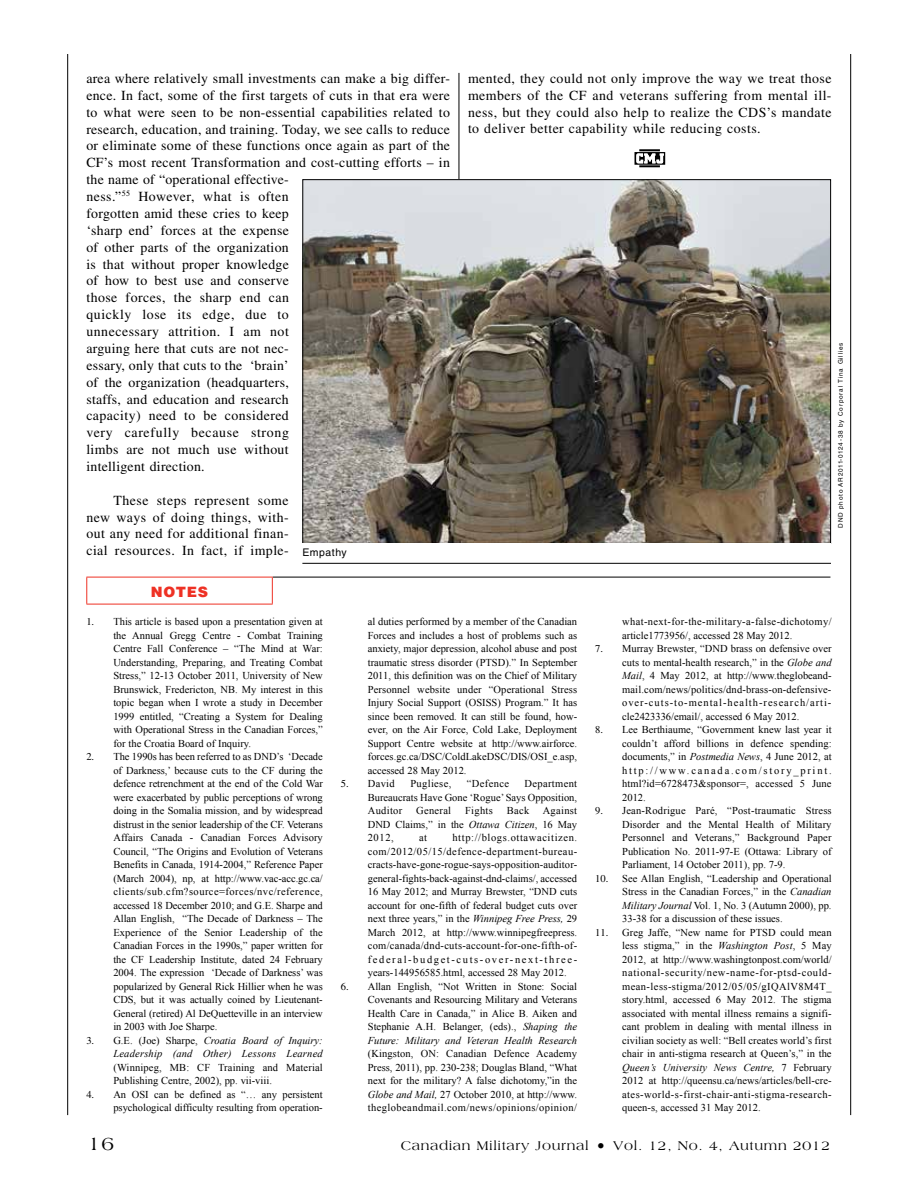
<style>
.page{position:relative;width:918px;height:1188px;background:#fff}
.page>*{position:absolute;margin:0;border:0;box-sizing:border-box;transform-origin:0 0}
.t1{font:19.5px "Americana Std";color:#000}
.t2{font:900 14.25px "Helvetica LT Std";letter-spacing:.05em;color:#ee3124}
.t3{font:13.8px/16.8px "Times LT Std";letter-spacing:.02em;color:#000;text-align:justify}
.t4{font:13.5px "Americana Std";letter-spacing:.05em;color:#000}
.t5{font:10.5px/13.5px "Times New Roman";color:#000;text-align:justify}
.t6{font:10.5px/13.5px "Times New Roman";letter-spacing:.035em;color:#000}
.t7{font:10.5px "Helvetica LT Std";letter-spacing:.05em;color:#000}
.t8{font:10.5px "Times New Roman";letter-spacing:.03em;color:#000}
.t9{font:6.3px "Helvetica LT Std";letter-spacing:.125em;color:#000}
.s1{font-family:"Times LT Std"}
.s2{font-style:italic}
.s3{font-size:16.5px}
</style>
<div class="page">
<hr style="left:850px;top:54px;width:1px;height:1061px;background:#000">
<hr style="left:67px;top:54px;width:1px;height:1061px;background:#000">
<svg style="left:634px;top:149px;width:31px;height:18px"></svg>
<hr style="left:459px;top:73px;width:1px;height:484px;background:#000">
<img style="left:304px;top:181px;width:525px;height:361px">
<div style="left:302px;top:544px;width:529px;height:19px;background:#fff"></div>
<hr style="left:302px;top:563px;width:529px;height:1px;background:#000">
<hr style="left:273px;top:577px;width:557px;height:1px;background:#000">
<svg style="left:86px;top:578px;width:1px;height:26px"></svg>
<hr style="left:86px;top:577px;width:187px;height:1px;background:#ee3124">
<svg style="left:272px;top:577px;width:1px;height:27px"></svg>
<hr style="left:86px;top:604px;width:187px;height:1px;background:#ee3124">
<p class="t3" style="left:86px;top:70px;width:365px;text-align:left">area where relatively small investments can make a big differ&shy;ence. In fact, some of the first targets of cuts in that era were to what were seen to be non-essential capabilities related to research, education, and training. Today, we see calls to reduce or eliminate some of these functions once again as part of the CF’s most recent Transformation and cost-cutting efforts – in the name of “operational effective-<br>ness.”<sup>55</sup> However, what is often<br>forgotten amid these cries to keep<br>‘sharp end’ forces at the expense<br>of other parts of the organization<br>is that without proper knowledge<br>of how to best use and conserve<br>those forces, the sharp end can<br>quickly lose its edge, due to<br>unnecessary attrition. I am not<br>arguing here that cuts are not nec-<br>essary, only that cuts to the ‘brain’<br>of the organization (headquarters,<br>staffs, and education and research<br>capacity) need to be considered<br>very carefully because strong<br>limbs are not much use without<br>intelligent direction.</p>
<p class="t3" style="left:86px;top:492px;width:204px;text-indent:27px">These steps represent some new ways of doing things, with&shy;out any need for additional finan&shy;cial resources. In fact, if imple-</p>
<p class="t7" style="left:302px;top:546px;width:46px">Empathy</p>
<p class="t2" style="left:151px;top:582px;width:59px">NOTES</p>
<p class="t3" style="left:468px;top:70px;width:365px">mented, they could not only improve the way we treat those members of the CF and veterans suffering from mental ill&shy;ness, but they could also help to realize the CDS’s mandate to deliver better capability while reducing costs.</p>
<p class="t9" style="left:837px;top:528px;width:187px;rotate:-90deg">DND photo AR2011-0124-38 by Corporal Tina Gillies</p>
<p class="t5" style="left:113px;top:615px;width:211px;text-indent:-27px"><span class="s1">1.</span> This article is based upon a presentation given at the Annual Gregg Centre - Combat Training Centre Fall Conference – “The Mind at War:<br>Understanding, Preparing, and Treating Combat Stress,” 12-13 October 2011, University of New Brunswick, Fredericton, NB. My interest in this topic began when I wrote a study in December 1999 entitled, “Creating a System for Dealing with Operational Stress in the Canadian Forces,” for the Croatia Board of Inquiry.</p>
<p class="t5" style="left:113px;top:750px;width:211px;text-indent:-27px"><span class="s1">2.</span> The 1990s has been referred to as DND’s ‘Decade of Darkness,’ because cuts to the CF during the defence retrenchment at the end of the Cold War were exacerbated by public perceptions of wrong doing in the Somalia mission, and by widespread distrust in the senior leadership of the CF. Veterans Affairs Canada - Canadian Forces Advisory Council, “The Origins and Evolution of Veterans Benefits in Canada, 1914-2004,” Reference Paper (March 2004), np, at http://www.vac-acc.gc.ca/ clients/sub.cfm?source=forces/nvc/reference, accessed 18 December 2010; and G.E. Sharpe and Allan English, “The Decade of Darkness – The Experience of the Senior Leadership of the Canadian Forces in the 1990s,” paper written for the CF Leadership Institute, dated 24 February 2004. The expression ‘Decade of Darkness’ was popularized by General Rick Hillier when he was CDS, but it was actually coined by Lieutenant-General (retired) Al DeQuetteville in an interview in 2003 with Joe Sharpe.</p>
<p class="t5" style="left:113px;top:1033px;width:211px;text-indent:-27px"><span class="s1">3.</span> G.E. (Joe) Sharpe, <span class="s2">Croatia Board of Inquiry:<br>Leadership (and Other) Lessons Learned </span>(Winnipeg, MB: CF Training and Material Publishing Centre, 2002), pp. vii-viii.</p>
<p class="t5" style="left:86px;top:1087px;width:238px;text-align:right"><span class="s1">4.</span> An OSI can be defined as “… any persistent psychological difficulty resulting from operation-</p>
<p class="t5" style="left:368px;top:615px;width:211px">al duties performed by a member of the Canadian Forces and includes a host of problems such as anxiety, major depression, alcohol abuse and post traumatic stress disorder (PTSD).” In September 2011, this definition was on the Chief of Military Personnel website under “Operational Stress Injury Social Support (OSISS) Program.” It has since been removed. It can still be found, how&shy;ever, on the Air Force, Cold Lake, Deployment Support Centre website at http://www.airforce. forces.gc.ca/DSC/ColdLakeDSC/DIS/OSI_e.asp, accessed 28 May 2012.</p>
<p class="t5" style="left:341px;top:777px;width:56px"><span class="s1">5.</span> David</p>
<p class="t6" style="left:410px;top:777px;width:42px">Pugliese,</p>
<p class="t6" style="left:467px;top:777px;width:44px">“Defence</p>
<p class="t5" style="left:368px;top:777px;width:211px;text-indent:157px">Department Bureaucrats Have Gone ‘Rogue’ Says Opposition, Auditor</p>
<p class="t5" style="left:368px;top:804px;width:211px;text-indent:175px">Against DND Claims,” in the <span class="s2">Ottawa Citizen</span>, 16 May 2012,</p>
<p class="t8" style="left:416px;top:804px;width:37px">General</p>
<p class="t5" style="left:465px;top:804px;width:29px">Fights</p>
<p class="t5" style="left:507px;top:804px;width:24px">Back</p>
<p class="t5" style="left:368px;top:831px;width:211px;text-indent:85px">http://blogs.ottawacitizen. com/2012/05/15/defence-department-bureau&shy;cracts-have-gone-rogue-says-opposition-auditor&shy;general-fights-back-against-dnd-claims/, accessed 16 May 2012; and Murray Brewster, “DND cuts account for one-fifth of federal budget cuts over next three years,” in the <span class="s2">Winnipeg Free Press,</span> 29<br>March 2012, at http://www.winnipegfreepress. com/canada/dnd-cuts-account-for-one-fifth-of&shy;federal-budget-cuts-over-next-three&shy;years-144956585.html, accessed 28 May 2012.</p>
<p class="t5" style="left:368px;top:979px;width:211px;text-indent:-27px"><span class="s1">6.</span> Allan English, “Not Written in Stone: Social Covenants and Resourcing Military and Veterans Health Care in Canada,” in Alice B. Aiken and Stephanie A.H. Belanger, (eds)., <span class="s2">Shaping the Future: Military and Veteran Health Research </span>(Kingston, ON: Canadian Defence Academy Press, 2011), pp. 230-238; Douglas Bland, “What next for the military? A false dichotomy,”in the <span class="s2">Globe and Mail,</span> 27 October 2010, at http://www. theglobeandmail.com/news/opinions/opinion/</p>
<p class="t5" style="left:419px;top:831px;width:10px">at</p>
<p class="t6" style="left:622px;top:615px;width:211px">what-next-for-the-military-a-false-dichotomy/ article1773956/, accessed 28 May 2012.</p>
<p class="t5" style="left:622px;top:642px;width:211px;text-indent:-27px"><span class="s1">7.</span> Murray Brewster, “DND brass on defensive over cuts to mental-health research,” in the <span class="s2">Globe and Mail</span>, 4 May 2012, at http://www.theglobeand&shy;mail.com/news/politics/dnd-brass-on-defensive&shy;over-cuts-to-mental-health-research/arti&shy;cle2423336/email/, accessed 6 May 2012.</p>
<p class="t5" style="left:622px;top:723px;width:211px;text-indent:-27px"><span class="s1">8.</span> Lee Berthiaume, “Government knew last year it couldn’t afford billions in defence spending: documents,” in <span class="s2">Postmedia News</span>, 4 June 2012, at http://www.canada.com/story_print. html?id=6728473&amp;sponsor=, accessed 5 June 2012.</p>
<p class="t5" style="left:622px;top:804px;width:211px;text-indent:-27px"><span class="s1">9.</span> Jean-Rodrigue Paré, “Post-traumatic Stress Disorder and the Mental Health of Military Personnel and Veterans,” Background Paper Publication No. 2011-97-E (Ottawa: Library of Parliament, 14 October 2011), pp. 7-9.</p>
<p class="t5" style="left:622px;top:872px;width:211px;text-indent:-27px"><span class="s1">10.</span> See Allan English, “Leadership and Operational Stress in the Canadian Forces,” in the <span class="s2">Canadian Military Journal</span> Vol. 1, No. 3 (Autumn 2000), pp.<br>33-38 for a discussion of these issues.</p>
<p class="t5" style="left:622px;top:926px;width:211px;text-indent:-27px"><span class="s1">11.</span> Greg Jaffe, “New name for PTSD could mean less stigma,” in the <span class="s2">Washington Post</span>, 5 May 2012, at http://www.washingtonpost.com/world/ national-security/new-name-for-ptsd-could&shy;mean-less-stigma/2012/05/05/gIQAlV8M4T_ story.html, accessed 6 May 2012. The stigma associated with mental illness remains a signifi&shy;cant problem in dealing with mental illness in civilian society as well: “Bell creates world’s first chair in anti-stigma research at Queen’s,” in the <span class="s2">Queen’s University News Centre,</span> 7 February 2012 at http://queensu.ca/news/articles/bell-cre&shy;ates-world-s-first-chair-anti-stigma-research&shy;queen-s, accessed 31 May 2012.</p>
<p class="t1" style="left:88px;top:1132px;width:28px">16</p>
<p class="t4" style="left:401px;top:1138px;width:431px">Canadian Military Journal <span class="s3">•</span> Vol. 12, No. 4, Autumn 2012</p>
</div>
